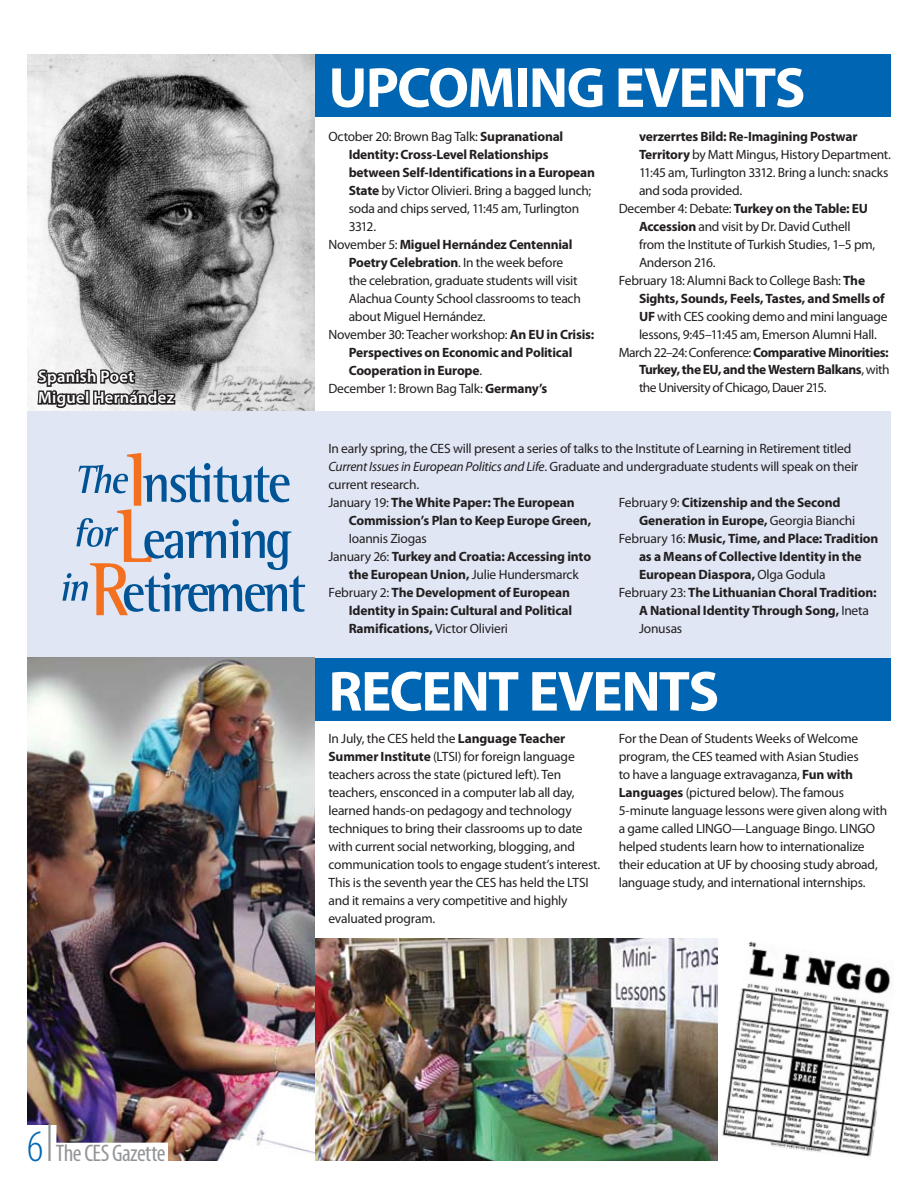
<style>
.page{position:relative;width:918px;height:1188px;background:#fff}
.page>*{position:absolute;margin:0;border:0;box-sizing:border-box;transform-origin:0 0}
.t1{font:700 57px "Myriad Pro";letter-spacing:-.025em;color:#fff}
.t2{font:condensed 24px "Myriad Pro";letter-spacing:-.025em;color:#939598}
.t3{font:600 16.5px/21px "Myriad Pro";letter-spacing:.02em;color:#fff}
.t4{font:13.5px/18px "Myriad Pro";letter-spacing:-.02em;color:#231f20}
.t5{font:700 13.5px "Myriad Pro";letter-spacing:-.01em;color:#231f20}
.t6{font:13.5px "Myriad Pro";letter-spacing:-.04em;color:#231f20}
.t7{font:700 13.5px "Myriad Pro";letter-spacing:-.03em;color:#231f20}
.s1{font-weight:300;font-size:45px;color:#0066b3}
.s2{font-weight:700}
.s3{font-weight:400}
.s4{font-style:italic}
</style>
<div class="page">
<img style="left:722px;top:941px;width:169px;height:216px">
<div style="left:27px;top:54px;width:864px;height:63px;background:#0066b3"></div>
<img style="left:27px;top:54px;width:288px;height:358px">
<div style="left:27px;top:412px;width:864px;height:257px;background:#e0e6f4"></div>
<img style="left:315px;top:939px;width:402px;height:222px">
<div style="left:27px;top:658px;width:864px;height:63px;background:#0066b3"></div>
<img style="left:27px;top:658px;width:288px;height:503px">
<svg style="left:35px;top:324px;width:270px;height:291px"></svg>
<img style="left:27px;top:1125px;width:141px;height:36px">
<hr style="left:48px;top:1124px;width:3px;height:37px;background:#939598">
<p class="t3" style="left:38px;top:366px;width:137px">Spanish Poet<br>Miguel Hernández</p>
<h2 class="t2" style="left:27px;top:1139px;width:140px"><span class="s1">6</span> The CES Gazette</h2>
<h1 class="t1" style="left:328px;top:56px;width:72px">Upcoming</h1>
<h1 class="t1" style="left:615px;top:56px;width:62px">Events</h1>
<p class="t4" style="left:328px;top:127px;width:236px">October 20: Brown Bag Talk: <span class="s2">Supranational</span></p>
<p class="t5" style="left:349px;top:147px;width:201px">Identity: Cross-Level Relationships</p>
<p class="t5" style="left:349px;top:165px;width:248px">between Self-Identifications in a European</p>
<p class="t4" style="left:349px;top:181px;width:244px"><span class="s2">State</span> by Victor Olivieri. Bring a bagged lunch;</p>
<p class="t4" style="left:349px;top:199px;width:232px">soda and chips served, 11:45 am, Turlington</p>
<p class="t4" style="left:349px;top:217px;width:29px">3312.</p>
<p class="t5" style="left:328px;top:236px;width:245px"><span class="s3">November 5:</span> Miguel Hernández Centennial</p>
<p class="t5" style="left:349px;top:254px;width:216px">Poetry Celebration<span class="s3">. In the week before</span></p>
<p class="t4" style="left:349px;top:271px;width:230px">the celebration, graduate students will visit</p>
<p class="t4" style="left:349px;top:289px;width:234px">Alachua County School classrooms to teach</p>
<p class="t4" style="left:349px;top:307px;width:138px">about Miguel Hernández.</p>
<p class="t4" style="left:328px;top:325px;width:267px">November 30: Teacher workshop: <span class="s2">An EU in Crisis:</span></p>
<p class="t5" style="left:349px;top:344px;width:225px">Perspectives on Economic and Political</p>
<p class="t5" style="left:349px;top:362px;width:135px">Cooperation in Europe<span class="s3">.</span></p>
<p class="t4" style="left:328px;top:379px;width:221px">December 1: Brown Bag Talk: <span class="s2">Germany’s</span></p>
<p class="t5" style="left:639px;top:128px;width:220px">verzerrtes Bild: Re-Imagining Postwar</p>
<p class="t4" style="left:639px;top:145px;width:254px"><span class="s2">Territory</span> by Matt Mingus, History Department.</p>
<p class="t4" style="left:639px;top:163px;width:251px">11:45 am, Turlington 3312. Bring a lunch: snacks</p>
<p class="t4" style="left:639px;top:181px;width:105px">and soda provided.</p>
<p class="t5" style="left:619px;top:200px;width:251px"><span class="s3">December 4: Debate:</span> Turkey on the Table: EU</p>
<p class="t4" style="left:639px;top:217px;width:213px"><span class="s2">Accession</span> and visit by Dr. David Cuthell</p>
<p class="t4" style="left:639px;top:235px;width:238px">from the Institute of Turkish Studies, 1–5 pm,</p>
<p class="t4" style="left:639px;top:253px;width:78px">Anderson 216.</p>
<p class="t4" style="left:619px;top:271px;width:248px">February 18: Alumni Back to College Bash: <span class="s2">The</span></p>
<p class="t5" style="left:639px;top:290px;width:247px">Sights, Sounds, Feels, Tastes, and Smells of</p>
<p class="t4" style="left:639px;top:307px;width:250px"><span class="s2">UF</span> with CES cooking demo and mini language</p>
<p class="t4" style="left:639px;top:325px;width:239px">lessons, 9:45–11:45 am, Emerson Alumni Hall.</p>
<p class="t6" style="left:619px;top:345px;width:271px">March 22–24: Conference: <span class="s2">Comparative Minorities:</span></p>
<p class="t7" style="left:639px;top:362px;width:252px">Turkey, the EU, and the Western Balkans<span class="s3">, with</span></p>
<p class="t4" style="left:639px;top:379px;width:189px">the University of Chicago, Dauer 215.</p>
<p class="t4" style="left:328px;top:440px;width:524px">In early spring, the CES will present a series of talks to the Institute of Learning in Retirement titled</p>
<p class="t4" style="left:328px;top:458px;width:531px"><span class="s4">Current Issues in European Politics and Life</span>. Graduate and undergraduate students will speak on their</p>
<p class="t4" style="left:328px;top:476px;width:92px">current research.</p>
<p class="t5" style="left:328px;top:495px;width:248px"><span class="s3">January 19:</span> The White Paper: The European</p>
<p class="t5" style="left:349px;top:513px;width:244px">Commission’s Plan to Keep Europe Green,</p>
<p class="t4" style="left:349px;top:530px;width:79px">Ioannis Ziogas</p>
<p class="t5" style="left:328px;top:549px;width:264px"><span class="s3">January 26:</span> Turkey and Croatia: Accessing into</p>
<p class="t5" style="left:349px;top:567px;width:232px">the European Union, <span class="s3">Julie Hundersmarck</span></p>
<p class="t5" style="left:328px;top:585px;width:243px"><span class="s3">February 2:</span> The Development of European</p>
<p class="t5" style="left:349px;top:603px;width:225px">Identity in Spain: Cultural and Political</p>
<p class="t5" style="left:349px;top:621px;width:161px">Ramifications, <span class="s3">Victor Olivieri</span></p>
<p class="t5" style="left:619px;top:495px;width:223px"><span class="s3">February 9:</span> Citizenship and the Second</p>
<p class="t5" style="left:639px;top:513px;width:218px">Generation in Europe, <span class="s3">Georgia Bianchi</span></p>
<p class="t5" style="left:619px;top:531px;width:261px"><span class="s3">February 16:</span> Music, Time, and Place: Tradition</p>
<p class="t5" style="left:639px;top:549px;width:224px">as a Means of Collective Identity in the</p>
<p class="t5" style="left:639px;top:567px;width:188px">European Diaspora, <span class="s3">Olga Godula</span></p>
<p class="t5" style="left:619px;top:585px;width:259px"><span class="s3">February 23:</span> The Lithuanian Choral Tradition:</p>
<p class="t5" style="left:639px;top:603px;width:232px">A National Identity Through Song, <span class="s3">Ineta</span></p>
<p class="t4" style="left:639px;top:620px;width:45px">Jonusas</p>
<h1 class="t1" style="left:328px;top:659px;width:65px">Recent</h1>
<h1 class="t1" style="left:529px;top:659px;width:62px">Events</h1>
<p class="t4" style="left:328px;top:730px;width:273px">In July, the CES held the <span class="s2">Language Teacher Summer Institute</span> (LTSI) for foreign language teachers across the state (pictured left). Ten teachers, ensconced in a computer lab all day, learned hands-on pedagogy and technology techniques to bring their classrooms up to date with current social networking, blogging, and communication tools to engage student’s interest.<br>This is the seventh year the CES has held the LTSI and it remains a very competitive and highly evaluated program.</p>
<p class="t4" style="left:619px;top:730px;width:270px">For the Dean of Students Weeks of Welcome program, the CES teamed with Asian Studies<br>to have a language extravaganza, <span class="s2">Fun with Languages</span> (pictured below). The famous 5-minute language lessons were given along with a game called LINGO—Language Bingo. LINGO helped students learn how to internationalize their education at UF by choosing study abroad, language study, and international internships.</p>
</div>
